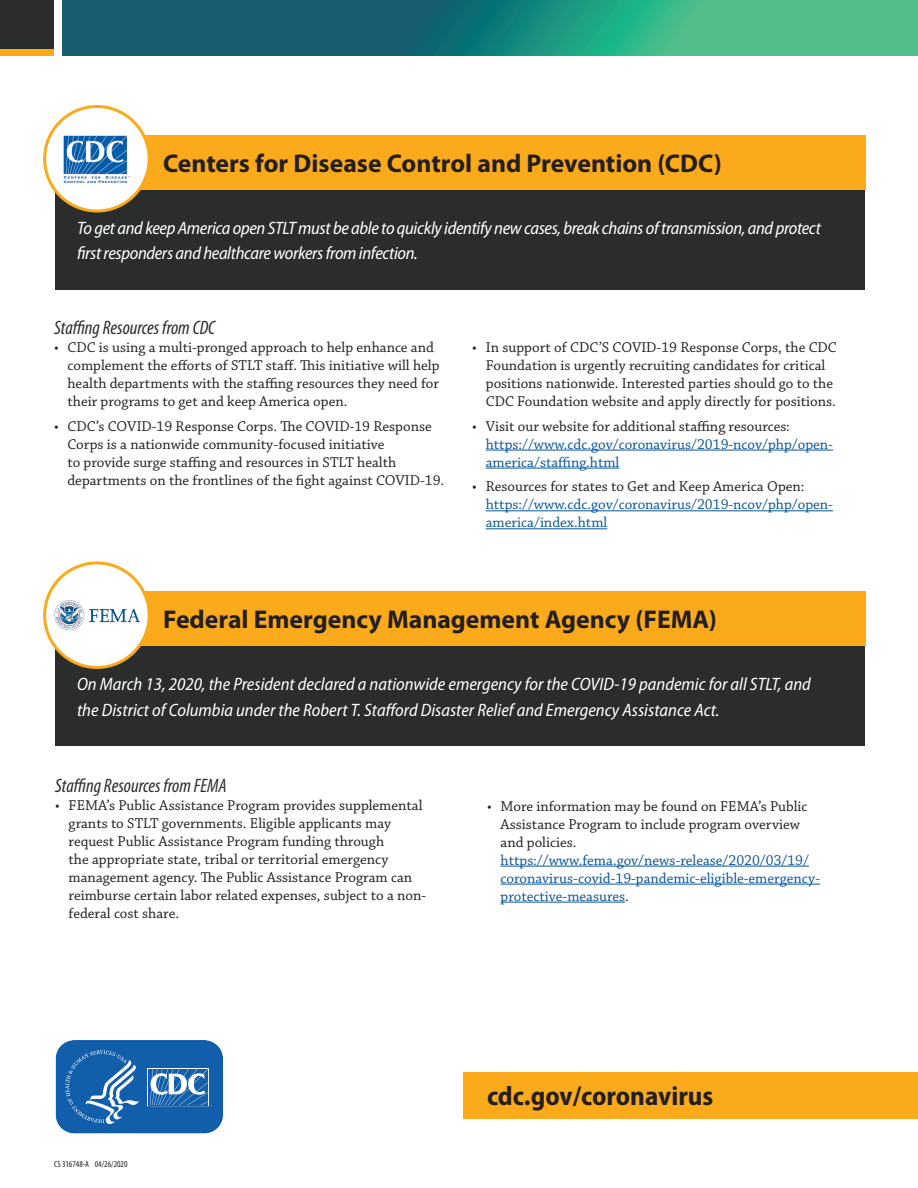
<style>
.page{position:relative;width:918px;height:1188px;background:#fff}
.page>*{position:absolute;margin:0;border:0;box-sizing:border-box;transform-origin:0 0}
.BOTTOM_LINK_For_more{font:700 semi-condensed 27px "Myriad Pro";color:#231f20}
.H2_headers__with_mai{font:700 25.65px "Myriad Pro";color:#231f20}
.t1{font:italic condensed 19.5px "Myriad Pro";color:#2b2c2c}
.H2_headers__with_mai-2{font:italic semi-condensed 18px/25.5px "Myriad Pro";letter-spacing:-.01em;color:#fff}
.L2_chapparal_list_bu{font:15px/18px "Chaparral Pro";color:#231f20}
.L2_chapparal_list_bu-2{font:15px/18px "Chaparral Pro";color:#09559a}
.t2{font:condensed 9px "Myriad Pro";color:#231f20}
.s1{color:#231f20}
</style>
<div class="page">
<div style="left:55px;top:190px;width:810px;height:99px;background:#2b2c2c"></div>
<div style="left:55px;top:646px;width:810px;height:100px;background:#2b2c2c"></div>
<svg style="left:62px;top:0;width:856px;height:56px;background:#28887b"></svg>
<div style="left:0;top:49px;width:54px;height:7px;background:#faaa1b"></div>
<div style="left:0;top:0;width:54px;height:49px;background:#2b2c2c"></div>
<hr style="left:486px;top:450px;width:347px;height:1px;background:#09559a">
<hr style="left:486px;top:468px;width:133px;height:1px;background:#09559a">
<hr style="left:486px;top:510px;width:347px;height:1px;background:#09559a">
<hr style="left:486px;top:528px;width:121px;height:1px;background:#09559a">
<div style="left:97px;top:135px;width:768px;height:55px;background:#faaa1b"></div>
<div style="left:45px;top:106px;width:104px;height:105px;background:#fff;border-radius:50%"></div>
<img style="left:64px;top:135px;width:66px;height:47px">
<div style="left:43px;top:105px;width:108px;height:108px;border:3px solid #faaa1b;border-radius:50%"></div>
<div style="left:97px;top:591px;width:768px;height:55px;background:#faaa1b"></div>
<div style="left:45px;top:563px;width:104px;height:104px;background:#fff;border-radius:50%"></div>
<img style="left:54px;top:585px;width:86px;height:60px">
<div style="left:43px;top:561px;width:108px;height:108px;border:3px solid #faaa1b;border-radius:50%"></div>
<div style="left:463px;top:1072px;width:455px;height:47px;background:#faaa1b"></div>
<svg style="left:55px;top:1040px;width:168px;height:94px;background:#3475b7"></svg>
<hr style="left:501px;top:866px;width:308px;height:1px;background:#09559a">
<hr style="left:501px;top:884px;width:319px;height:1px;background:#09559a">
<hr style="left:501px;top:902px;width:124px;height:1px;background:#09559a">
<h2 class="H2_headers__with_mai" style="left:163px;top:149px;width:560px">Centers for Disease Control and Prevention (CDC)</h2>
<h2 class="H2_headers__with_mai-2" style="left:77px;top:215px;width:745px">To get and keep America open STLT must be able to quickly identify new cases, break chains of transmission, and protect first responders and healthcare workers from infection.</h2>
<h3 class="t1" style="left:54px;top:317px;width:163px">Staffing Resources from CDC</h3>
<p class="L2_chapparal_list_bu" style="left:68px;top:339px;width:374px;text-indent:-14px">• CDC is using a multi-pronged approach to help enhance and complement the efforts of STLT staff. This initiative will help health departments with the staffing resources they need for their programs to get and keep America open.</p>
<p class="L2_chapparal_list_bu" style="left:68px;top:417px;width:378px;text-indent:-14px">• CDC’s COVID-19 Response Corps. The COVID-19 Response Corps is a nationwide community-focused initiative<br>to provide surge staffing and resources in STLT health departments on the frontlines of the fight against COVID-19.</p>
<p class="L2_chapparal_list_bu" style="left:486px;top:339px;width:352px;text-indent:-14px">• In support of CDC’S COVID-19 Response Corps, the CDC Foundation is urgently recruiting candidates for critical positions nationwide. Interested parties should go to the CDC Foundation website and apply directly for positions.</p>
<p class="L2_chapparal_list_bu-2" style="left:486px;top:417px;width:349px;text-indent:-14px"><span class="s1">• Visit our website for additional staffing resources: </span>https://www.cdc.gov/coronavirus/2019-ncov/php/open&shy;america/staffing.html</p>
<p class="L2_chapparal_list_bu-2" style="left:486px;top:478px;width:349px;text-indent:-14px"><span class="s1">• Resources for states to Get and Keep America Open: </span>https://www.cdc.gov/coronavirus/2019-ncov/php/open&shy;america/index.html</p>
<h2 class="H2_headers__with_mai" style="left:163px;top:605px;width:555px">Federal Emergency Management Agency (FEMA)</h2>
<h2 class="H2_headers__with_mai-2" style="left:77px;top:672px;width:735px">On March 13, 2020, the President declared a nationwide emergency for the COVID-19 pandemic for all STLT, and the District of Columbia under the Robert T. Stafford Disaster Relief and Emergency Assistance Act.</h2>
<h3 class="t1" style="left:55px;top:775px;width:173px">Staffing Resources from FEMA</h3>
<p class="L2_chapparal_list_bu" style="left:69px;top:796px;width:359px;text-indent:-14px">• FEMA’s Public Assistance Program provides supplemental grants to STLT governments. Eligible applicants may request Public Assistance Program funding through<br>the appropriate state, tribal or territorial emergency management agency. The Public Assistance Program can reimburse certain labor related expenses, subject to a non&shy;federal cost share.</p>
<p class="L2_chapparal_list_bu-2" style="left:501px;top:797px;width:321px;text-indent:-14px"><span class="s1">• More information may be found on FEMA’s Public Assistance Program to include program overview and policies. </span>https://www.fema.gov/news-release/2020/03/19/ coronavirus-covid-19-pandemic-eligible-emergency&shy;protective-measures<span class="s1">.</span></p>
<p class="t2" style="left:54px;top:1159px;width:75px">CS 316748-A 04/26/2020</p>
<p class="BOTTOM_LINK_For_more" style="left:487px;top:1081px;width:228px">cdc.gov/coronavirus</p>
</div>
